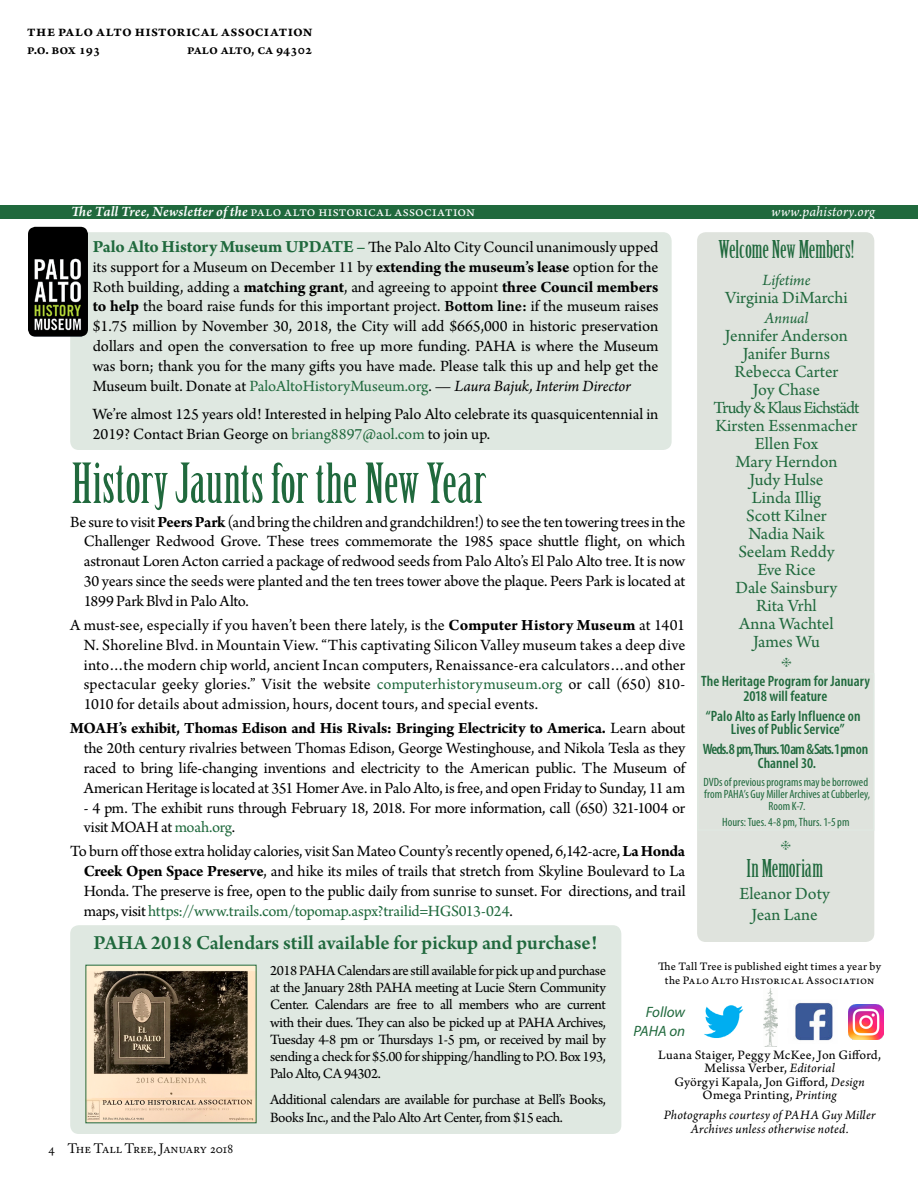
<style>
.page{position:relative;width:918px;height:1188px;background:#fff}
.page>*{position:absolute;margin:0;border:0;box-sizing:border-box;transform-origin:0 0}
.t1{font:54px "Birch Std";letter-spacing:.005em;color:#20693d}
.t2{font:24px "Birch Std";letter-spacing:-.005em;color:#20693d}
.t3{font:600 21px "Arno Pro";color:#20693d}
.t4{font:18px/18px "Arno Pro";letter-spacing:-.005em;color:#20693d;text-align:center}
.t5{font:16.5px/19.8px "Arno Pro";letter-spacing:-.005em;color:#000;text-align:justify}
.t6{font:600 16.5px "Arno Pro";letter-spacing:.015em;color:#000}
.t7{font:italic 16.5px "Arno Pro";letter-spacing:-.005em;color:#20693d}
.t8{font:15px/17.2px "Arno Pro";letter-spacing:-.025em;color:#000;text-align:justify}
.t9{font:600 condensed 15px/15px "Myriad Pro";letter-spacing:.005em;color:#20693d;text-align:center}
.t10{font:15px "Arno Pro";letter-spacing:.02em;color:#fff}
.t11{font:600 condensed 15px/13.5px "Myriad Pro";letter-spacing:-.065em;color:#20693d;text-align:center}
.t12{font:600 15px "Arno Pro";color:#000}
.t13{font:italic 15px "Arno Pro";letter-spacing:.015em;color:#fff}
.t14{font:italic 15px/19.8px "Myriad Pro";color:#20693d;text-align:right}
.t15{font:13.5px/13.5px "Arno Pro Sm Text";letter-spacing:.02em;color:#000;text-align:center}
.t16{font:italic 13.5px/13.5px "Arno Pro";letter-spacing:.02em;color:#000;text-align:center}
.t17{font:13.5px "Adobe Caslon Pro";letter-spacing:-.005em;color:#000}
.t18{font:condensed 12px/12px "Myriad Pro";color:#20693d;text-align:center}
.t19{font:12px/14.4px "Arno Pro Sm Text";letter-spacing:.02em;color:#000;text-align:center}
.s1{font-weight:600;font-style:italic}
.s2{font-weight:700;font-size:18px;color:#20693d}
.s3{font-weight:700}
.s4{font-weight:600}
.s5{color:#20693d}
.s6{font-style:italic}
.s7{font-family:"Arno Pro";font-style:italic}
</style>
<div class="page">
<img style="left:763px;top:989px;width:15px;height:57px">
<div style="left:70px;top:925px;width:551px;height:209px;background:#dfe8e1;border-radius:9px"></div>
<div style="left:0;top:205px;width:918px;height:14px;background:#20693d"></div>
<img style="left:794px;top:1002px;width:39px;height:39px">
<img style="left:704px;top:1005px;width:40px;height:33px">
<img style="left:848px;top:1004px;width:35px;height:35px">
<div style="left:697px;top:232px;width:177px;height:710px;background:#dfe3dd;border-radius:9px"></div>
<div style="left:70px;top:232px;width:602px;height:218px;background:#dfe8e1;border-radius:9px"></div>
<img style="left:28px;top:227px;width:60px;height:110px">
<img style="left:88px;top:967px;width:167px;height:154px">
<p class="t6" style="left:27px;top:22px;width:287px">The palo alto historical association</p>
<p class="t12" style="left:27px;top:41px;width:75px">P.O. Box 193</p>
<p class="t12" style="left:187px;top:41px;width:128px">Palo Alto, CA 94302</p>
<p class="t10" style="left:71px;top:203px;width:405px"><span class="s1">The Tall Tree, Newsletter of the</span> palo alto historical association</p>
<p class="t13" style="left:772px;top:203px;width:105px">www.pahistory.org</p>
<p class="t5" style="left:93px;top:238px;width:567px"><span class="s2">Palo Alto History Museum UPDATE –</span>The Palo Alto City Council unanimously upped its support for a Museum on December 11 by <span class="s3">extending the museum’s lease</span> option for the Roth building, adding a <span class="s3">matching grant</span>, and agreeing to appoint <span class="s3">three Council members to help</span> the board raise funds for this important project. <span class="s4">Bottom line:</span> if the museum raises $1.75 million by November 30, 2018, the City will add $665,000 in historic preservation dollars and open the conversation to free up more funding. PAHA is where the Museum was born; thank you for the many gifts you have made. Please talk this up and help get the Museum built. Donate at <span class="s5">PaloAltoHistoryMuseum.org</span>. — <span class="s6">Laura Bajuk, Interim Director</span></p>
<p class="t5" style="left:93px;top:405px;width:567px">We’re almost 125 years old! Interested in helping Palo Alto celebrate its quasquicentennial in<br>2019? Contact Brian George on <span class="s5">briang8897@aol.com</span> to join up.</p>
<h1 class="t1" style="left:72px;top:453px;width:416px">History Jaunts for the New Year</h1>
<p class="t5" style="left:84px;top:513px;width:603px;text-indent:-14px">Be sure to visit <span class="s3">Peers Park</span> (and bring the children and grandchildren!) to see the ten towering trees in the Challenger Redwood Grove. These trees commemorate the 1985 space shuttle flight, on which astronaut Loren Acton carried a package of redwood seeds from Palo Alto’s El Palo Alto tree. It is now 30 years since the seeds were planted and the ten trees tower above the plaque. Peers Park is located at 1899 Park Blvd in Palo Alto.</p>
<p class="t5" style="left:84px;top:616px;width:603px;text-indent:-13px">A must-see, especially if you haven’t been there lately, is the <span class="s3">Computer History Museum</span> at 1401<br>N. Shoreline Blvd. in Mountain View. “This captivating Silicon Valley museum takes a deep dive into…the modern chip world, ancient Incan computers, Renaissance-era calculators…and other spectacular geeky glories.” Visit the website <span class="s5">computerhistorymuseum.org</span> or call (650) 810- 1010 for details about admission, hours, docent tours, and special events.</p>
<p class="t5" style="left:84px;top:719px;width:603px;text-indent:-13px"><span class="s3">MOAH’s exhibit, Thomas Edison and His Rivals: Bringing Electricity to America.</span> Learn about the 20th century rivalries between Thomas Edison, George Westinghouse, and Nikola Tesla as they raced to bring life-changing inventions and electricity to the American public. The Museum of American Heritage is located at 351 Homer Ave. in Palo Alto, is free, and open Friday to Sunday, 11 am</p>
<p class="t5" style="left:84px;top:799px;width:603px">- 4 pm. The exhibit runs through February 18, 2018. For more information, call (650) 321-1004 or visit MOAH at <span class="s5">moah.org</span>.</p>
<p class="t5" style="left:84px;top:842px;width:603px;text-indent:-13px">To burn off those extra holiday calories, visit San Mateo County’s recently opened, 6,142-acre, <span class="s3">La Honda Creek Open Space Preserve</span>, and hike its miles of trails that stretch from Skyline Boulevard to La Honda. The preserve is free, open to the public daily from sunrise to sunset. For directions, and trail maps, visit <span class="s5">https://www.trails.com/topomap.aspx?trailid=HGS013-024</span>.</p>
<h2 class="t2" style="left:719px;top:236px;width:137px">Welcome New Members!</h2>
<p class="t7" style="left:763px;top:271px;width:49px">Lifetime</p>
<p class="t4" style="left:725px;top:290px;width:124px">Virginia DiMarchi</p>
<p class="t7" style="left:765px;top:309px;width:45px">Annual</p>
<p class="t4" style="left:714px;top:327px;width:147px">Jennifer Anderson<br>Janifer Burns<br>Rebecca Carter<br>Joy Chase<br>Trudy &amp; Klaus Eichstädt<br>Kirsten Essenmacher<br>Ellen Fox<br>Mary Herndon<br>Judy Hulse<br>Linda Illig<br>Scott Kilner<br>Nadia Naik<br>Seelam Reddy<br>Eve Rice<br>Dale Sainsbury<br>Rita Vrhl<br>Anna Wachtel<br>James Wu</p>
<p class="t9" style="left:701px;top:673px;width:170px">The Heritage Program for January<br>2018 will feature</p>
<p class="t9" style="left:731px;top:709px;width:131px;line-height:13.5px;text-align:left;text-indent:-25px">“Palo Alto as Early Influence on<br>Lives of Public Service”</p>
<p class="t11" style="left:703px;top:742px;width:167px">Weds. 8 pm, Thurs. 10 am &amp; Sats. 1 pm on<br>Channel 30.</p>
<p class="t18" style="left:703px;top:776px;width:168px">DVDs of previous programs may be borrowed from PAHA’s Guy Miller Archives at Cubberley,<br>Room K-7.</p>
<p class="t18" style="left:722px;top:816px;width:129px">Hours: Tues. 4-8 pm, Thurs. 1-5 pm</p>
<h2 class="t2" style="left:746px;top:855px;width:78px">In Memoriam</h2>
<p class="t4" style="left:739px;top:883px;width:92px;line-height:21.6px">Eleanor Doty<br>Jean Lane</p>
<p class="t3" style="left:94px;top:931px;width:505px">PAHA 2018 Calendars still available for pickup and purchase!</p>
<p class="t8" style="left:270px;top:963px;width:338px">2018 PAHA Calendars are still available for pick up and purchase at the January 28th PAHA meeting at Lucie Stern Community Center. Calendars are free to all members who are current with their dues. They can also be picked up at PAHA Archives, Tuesday 4-8 pm or Thursdays 1-5 pm, or received by mail by sending a check for $5.00 for shipping/handling to P.O. Box 193, Palo Alto, CA 94302.</p>
<p class="t8" style="left:270px;top:1092px;width:337px">Additional calendars are available for purchase at Bell’s Books,<br>Books Inc., and the Palo Alto Art Center, from $15 each.</p>
<p class="t17" style="left:49px;top:1140px;width:186px">4 THE TALL TREE, JANUARY 2018</p>
<p class="t19" style="left:658px;top:960px;width:224px">The Tall Tree is published eight times a year by the Palo Alto Historical Association</p>
<p class="t14" style="left:634px;top:1001px;width:53px">Follow<br>PAHA on</p>
<p class="t15" style="left:658px;top:1049px;width:224px">Luana Staiger, Peggy McKee, Jon Gifford,<br>Melissa Verber, <span class="s7">Editorial<br></span>Györgyi Kapala, Jon Gifford, <span class="s7">Design<br></span>Omega Printing, <span class="s7">Printing</span></p>
<p class="t16" style="left:664px;top:1109px;width:213px">Photographs courtesy of PAHA Guy Miller<br>Archives unless otherwise noted.</p>
</div>
